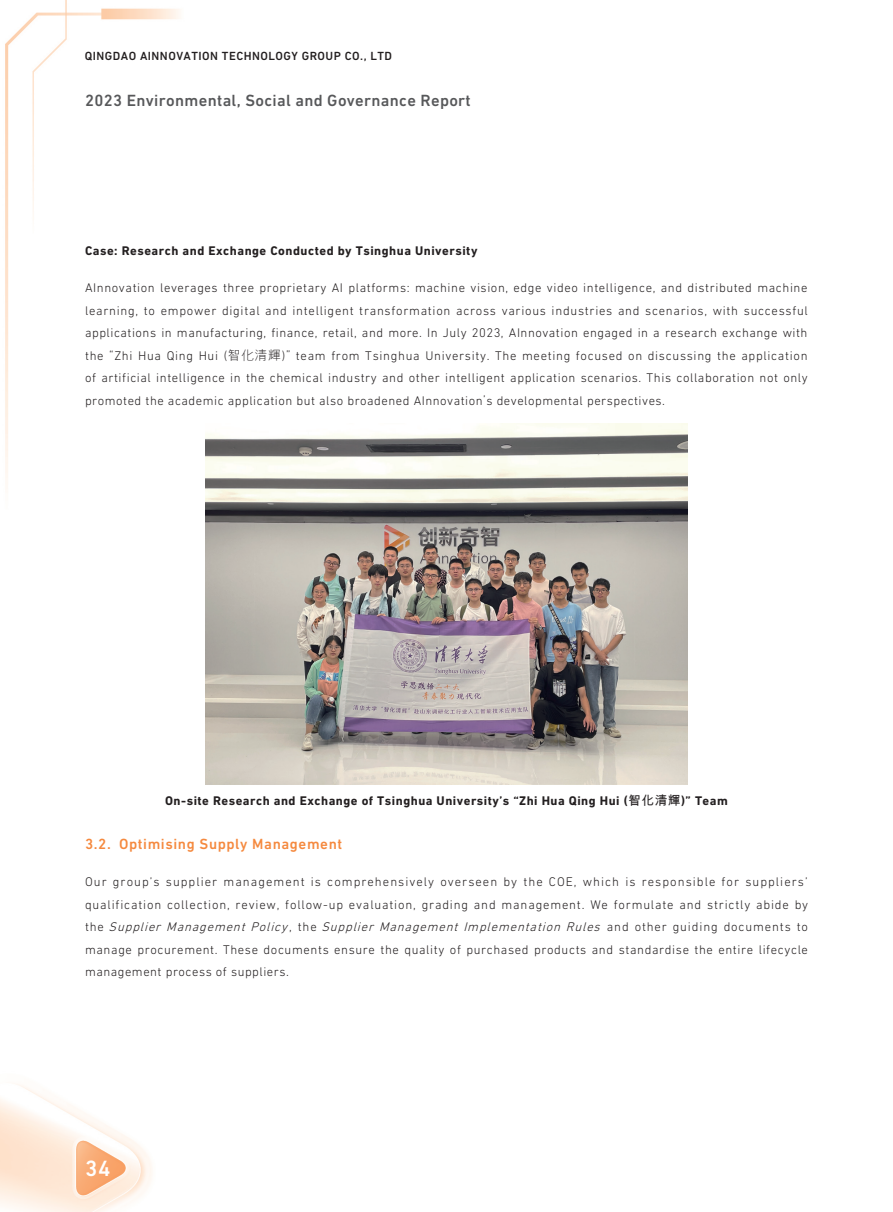
<style>
.page{position:relative;width:893px;height:1212px;background:#fff}
.page>*{position:absolute;margin:0;border:0;box-sizing:border-box;transform-origin:0 0}
.t1{font:500 22.5px "DIN Next LT Pro";color:#fff}
.t2{font:500 16.5px "DIN Next LT Pro";letter-spacing:.02em;color:#57585a}
._4__副標題{font:500 15px "DIN Next LT Pro";letter-spacing:.04em;color:#f5893e}
._1__內文{font:300 12.75px/22.5px "DIN Next LT Pro";letter-spacing:.04em;color:#231f20;text-align:justify}
._1__內文-2{font:700 12.75px "DIN Next LT Pro";letter-spacing:.04em;color:#231f20}
.t3{font:500 12px "DIN Next LT Pro";letter-spacing:.04em;color:#231f20}
.s1{font-family:"M Hei HK"}
.s2{font-style:italic}
</style>
<div class="page">
<img style="left:0;top:0;width:688px;height:1212px">
<img style="left:206px;top:424px;width:481px;height:360px">
<p class="t3" style="left:85px;top:49px;width:309px">QINGDAO AINNOVATION TECHNOLOGY GROUP CO., LTD</p>
<p class="t2" style="left:85px;top:91px;width:387px">2023 Environmental, Social and Governance Report</p>
<p class="_1__內文-2" style="left:85px;top:243px;width:394px">Case: Research and Exchange Conducted by Tsinghua University</p>
<p class="_1__內文" style="left:85px;top:277px;width:724px">AInnovation leverages three proprietary AI platforms: machine vision, edge video intelligence, and distributed machine learning, to empower digital and intelligent transformation across various industries and scenarios, with successful applications in manufacturing, finance, retail, and more. In July 2023, AInnovation engaged in a research exchange with the “Zhi Hua Qing Hui (<span class="s1">智化清輝</span>)” team from Tsinghua University. The meeting focused on discussing the application of artificial intelligence in the chemical industry and other intelligent application scenarios. This collaboration not only promoted the academic application but also broadened AInnovation’s developmental perspectives.</p>
<p class="_1__內文-2" style="left:165px;top:794px;width:564px">On-site Research and Exchange of Tsinghua University’s “Zhi Hua Qing Hui (<span class="s1">智化清輝</span>)” Team</p>
<p class="_4__副標題" style="left:85px;top:835px;width:259px">3.2. Optimising Supply Management</p>
<p class="_1__內文" style="left:85px;top:871px;width:725px">Our group’s supplier management is comprehensively overseen by the COE, which is responsible for suppliers’ qualification collection, review, follow-up evaluation, grading and management. We formulate and strictly abide by t h e <span class="s2">Supplier Management Policy</span>, t h e <span class="s2">Supplier Management Implementation Rules</span> a n d o t h e r g u i d i n g d o c u m e n t s t o manage procurement. These documents ensure the quality of purchased products and standardise the entire lifecycle management process of suppliers.</p>
<h1 class="t1" style="left:85px;top:1155px;width:27px">34</h1>
</div>
